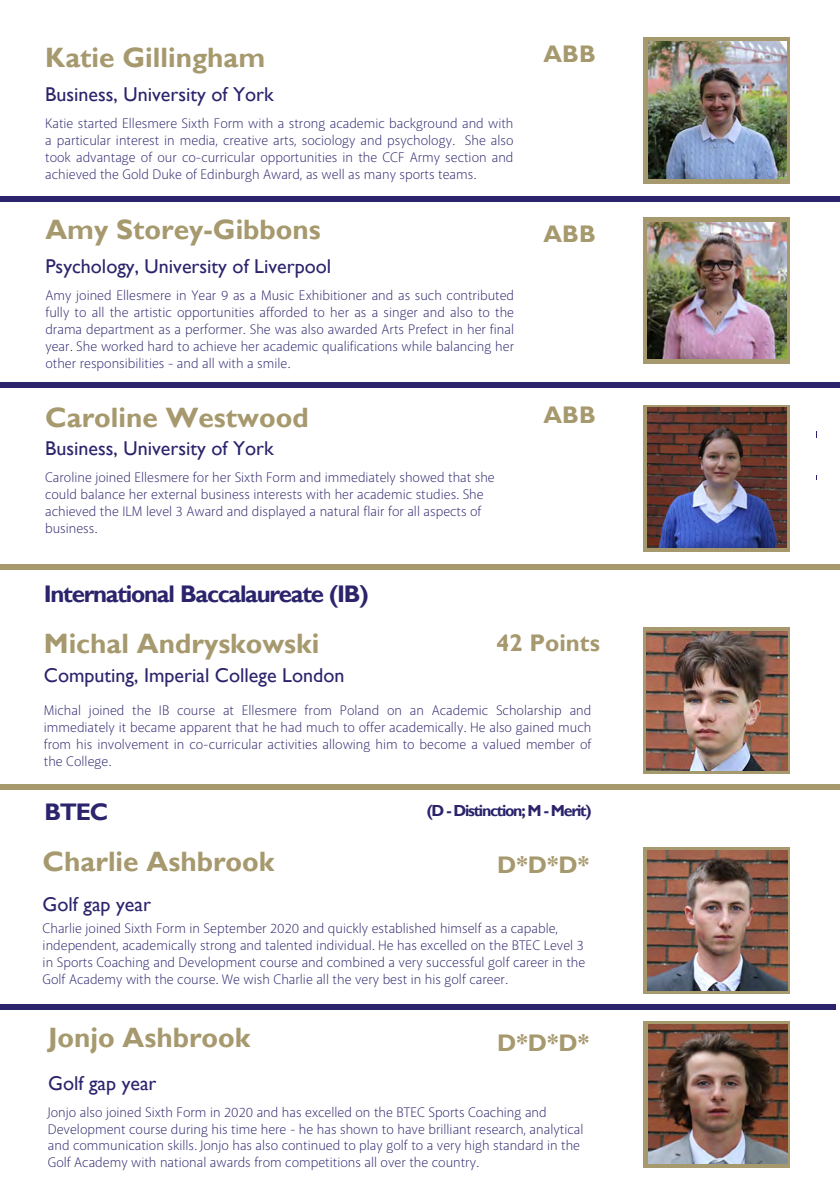
<style>
.page{position:relative;width:840px;height:1191px;background:#fff}
.page>*{position:absolute;margin:0;border:0;box-sizing:border-box;transform-origin:0 0}
.t1{font:700 28px "Gill Sans";color:#a7996e}
.t2{font:700 24px "Gill Sans";letter-spacing:-.055em;color:#2b246c}
.t3{font:700 24px "Gill Sans";color:#a7996e}
.t4{font:20px "Gill Sans";color:#2b246c}
.t5{font:700 16px "Gill Sans";letter-spacing:-.08em;color:#2b246c}
.t6{font:300 14px/16.8px "Akagi Pro";color:#2b256d}
.s1{color:#2c256d}
</style>
<div class="page">
<div style="left:0;top:196px;width:839px;height:5px;background:#2b246c"></div>
<div style="left:0;top:382px;width:839px;height:5px;background:#2b246c"></div>
<div style="left:0;top:1004px;width:835px;height:5px;background:#2b246c"></div>
<svg style="left:643px;top:37px;width:146px;height:146px;background:#a09671"></svg>
<img style="left:648px;top:41px;width:137px;height:137px">
<svg style="left:643px;top:217px;width:146px;height:146px;background:#a29670"></svg>
<img style="left:647px;top:222px;width:138px;height:136px">
<svg style="left:643px;top:405px;width:146px;height:146px;background:#9c8a63"></svg>
<img style="left:647px;top:408px;width:139px;height:140px">
<svg style="left:643px;top:627px;width:146px;height:146px;background:#a1916c"></svg>
<img style="left:645px;top:631px;width:142px;height:139px">
<svg style="left:643px;top:847px;width:146px;height:146px;background:#9d8e6a"></svg>
<img style="left:647px;top:850px;width:140px;height:140px">
<div style="left:0;top:564px;width:839px;height:5px;background:#a7996e"></div>
<div style="left:0;top:784px;width:839px;height:5px;background:#a7996e"></div>
<svg style="left:643px;top:1021px;width:146px;height:146px;background:#a08d66"></svg>
<img style="left:648px;top:1024px;width:138px;height:140px">
<h1 class="t1" style="left:45px;top:40px;width:221px">Katie Gillingham</h1>
<h2 class="t3" style="left:543px;top:39px;width:54px">ABB</h2>
<h3 class="t4" style="left:45px;top:82px;width:230px">Business, University of York</h3>
<p class="t6" style="left:45px;top:115px;width:469px;text-align:justify">Katie started Ellesmere Sixth Form with a strong academic background and with a particular interest in media, creative arts, sociology and psychology. She also took advantage of our co-curricular opportunities in the CCF Army section and achieved the Gold Duke of Edinburgh Award, as well as many sports teams.</p>
<h1 class="t1" style="left:45px;top:212px;width:277px">Amy Storey-Gibbons</h1>
<h2 class="t3" style="left:543px;top:219px;width:54px">ABB</h2>
<h3 class="t4" style="left:45px;top:254px;width:287px">Psychology, University of Liverpool</h3>
<p class="t6" style="left:45px;top:287px;width:470px;text-align:justify">Amy joined Ellesmere in Year 9 as a Music Exhibitioner and as such contributed fully to all the artistic opportunities afforded to her as a singer and also to the drama department as a performer. She was also awarded Arts Prefect in her final year. She worked hard to achieve her academic qualifications while balancing her other responsibilities - and all with a smile.</p>
<h1 class="t1" style="left:45px;top:400px;width:265px">Caroline Westwood</h1>
<h2 class="t3" style="left:543px;top:401px;width:54px">ABB</h2>
<h3 class="t4" style="left:45px;top:437px;width:230px">Business, University of York</h3>
<p class="t6" style="left:45px;top:469px;width:451px">Caroline joined Ellesmere for her Sixth Form and immediately showed that she could balance her external business interests with her academic studies. She achieved the ILM level 3 Award and displayed a natural flair for all aspects of business.</p>
<h2 class="t2" style="left:44px;top:579px;width:326px">International Baccalaureate (IB)</h2>
<h1 class="t1" style="left:44px;top:626px;width:277px">Michal Andryskowski</h1>
<h3 class="t4" style="left:44px;top:663px;width:302px">Computing, Imperial College London</h3>
<p class="t6" style="left:44px;top:702px;width:548px;text-align:justify">Michal joined the IB course at Ellesmere from Poland on an Academic Scholarship and immediately it became apparent that he had much to offer academically. He also gained much from his involvement in co-curricular activities allowing him to become a valued member of the College.</p>
<h2 class="t3" style="left:496px;top:628px;width:105px">42 Points</h2>
<h2 class="t2" style="left:44px;top:797px;width:65px">B<span class="s1">T</span>E<span class="s1">C</span></h2>
<p class="t5" style="left:426px;top:800px;width:166px">(D - Distinction; M - Merit)</p>
<h1 class="t1" style="left:43px;top:844px;width:233px">Charlie Ashbrook</h1>
<h3 class="t4" style="left:43px;top:892px;width:110px">Golf gap year</h3>
<p class="t6" style="left:43px;top:920px;width:544px">Charlie joined Sixth Form in September 2020 and quickly established himself as a capable, independent, academically strong and talented individual. He has excelled on the BTEC Level 3 in Sports Coaching and Development course and combined a very successful golf career in the Golf Academy with the course. We wish Charlie all the very best in his golf career.</p>
<h2 class="t3" style="left:497px;top:850px;width:93px">D*D*D*</h2>
<h1 class="t1" style="left:48px;top:1021px;width:204px">Jonjo Ashbrook</h1>
<h2 class="t3" style="left:497px;top:1028px;width:93px">D*D*D*</h2>
<h3 class="t4" style="left:48px;top:1071px;width:110px">Golf gap year</h3>
<p class="t6" style="left:48px;top:1103px;width:536px">Jonjo also joined Sixth Form in 2020 and has excelled on the BTEC Sports Coaching and Development course during his time here - he has shown to have brilliant research, analytical and communication skills. Jonjo has also continued to play golf to a very high standard in the Golf Academy with national awards from competitions all over the country.</p>
</div>
